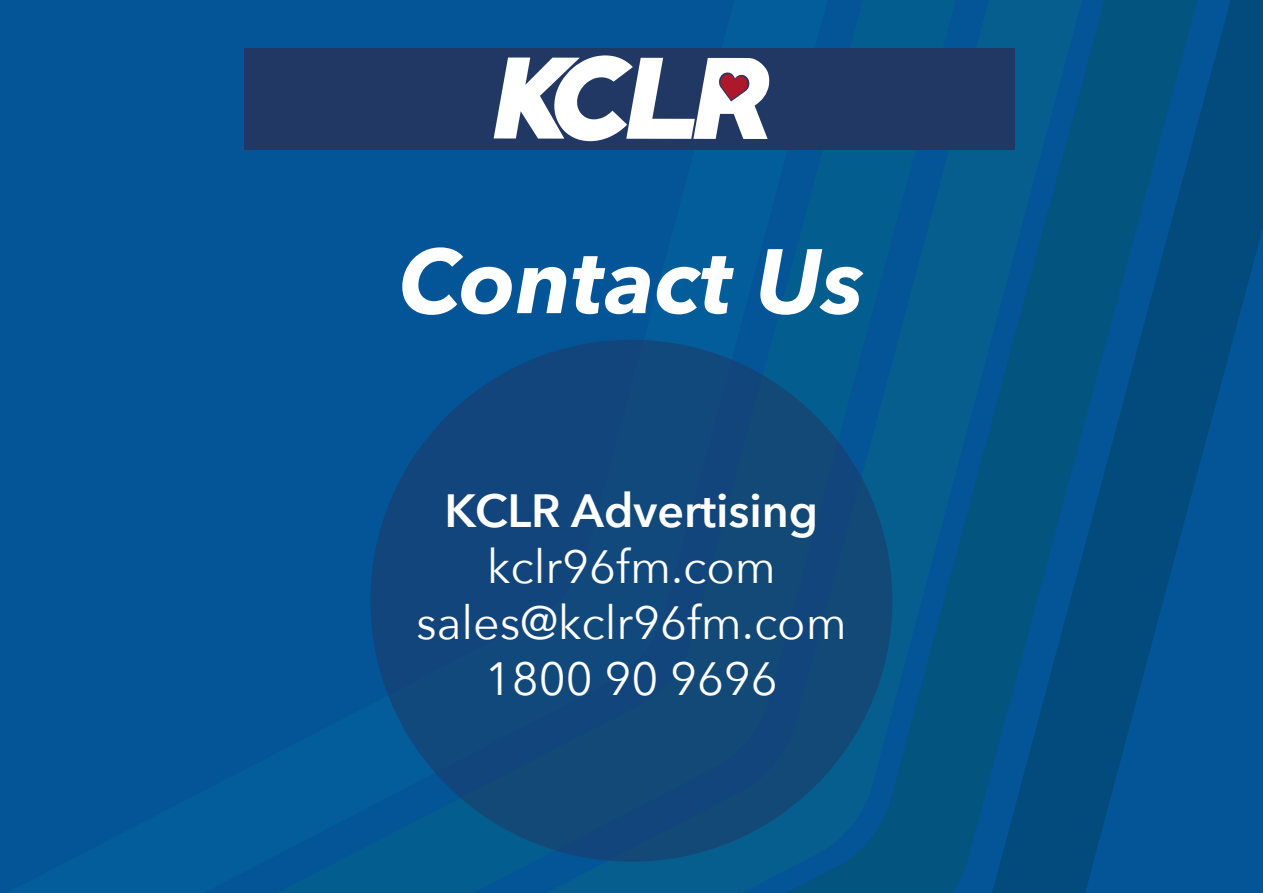
<style>
.page{position:relative;width:1263px;height:893px;background:#fff}
.page>*{position:absolute;margin:0;border:0;box-sizing:border-box;transform-origin:0 0}
.t1{font:italic 700 90.45px "Avenir Next";color:#fff}
.t2{font:46.5px/55.8px "Avenir Next";color:#fff;text-align:center}
.t3{font:600 46.5px "Avenir Next";color:#fff}
</style>
<div class="page">
<svg style="left:1224px;top:0;width:39px;height:893px;background:#02518d"></svg>
<svg style="left:1128px;top:0;width:96px;height:893px;background:#025089"></svg>
<svg style="left:1025px;top:0;width:103px;height:893px;background:#035285"></svg>
<svg style="left:919px;top:0;width:106px;height:893px;background:#04578a"></svg>
<div style="left:0;top:0;width:919px;height:893px;background:#035597"></div>
<div style="left:244px;top:48px;width:770px;height:102px;background:#203863"></div>
<svg style="left:494px;top:55px;width:275px;height:86px"></svg>
<div style="left:370px;top:340px;width:522px;height:522px;background:#12497b;border-radius:50%"></div>
<h1 class="t1" style="left:399px;top:203px;width:467px">Contact Us</h1>
<p class="t3" style="left:444px;top:471px;width:375px">KCLR Advertising</p>
<p class="t2" style="left:416px;top:537px;width:432px">kclr96fm.com sales@kclr96fm.com<br>1800 90 9696</p>
</div>
